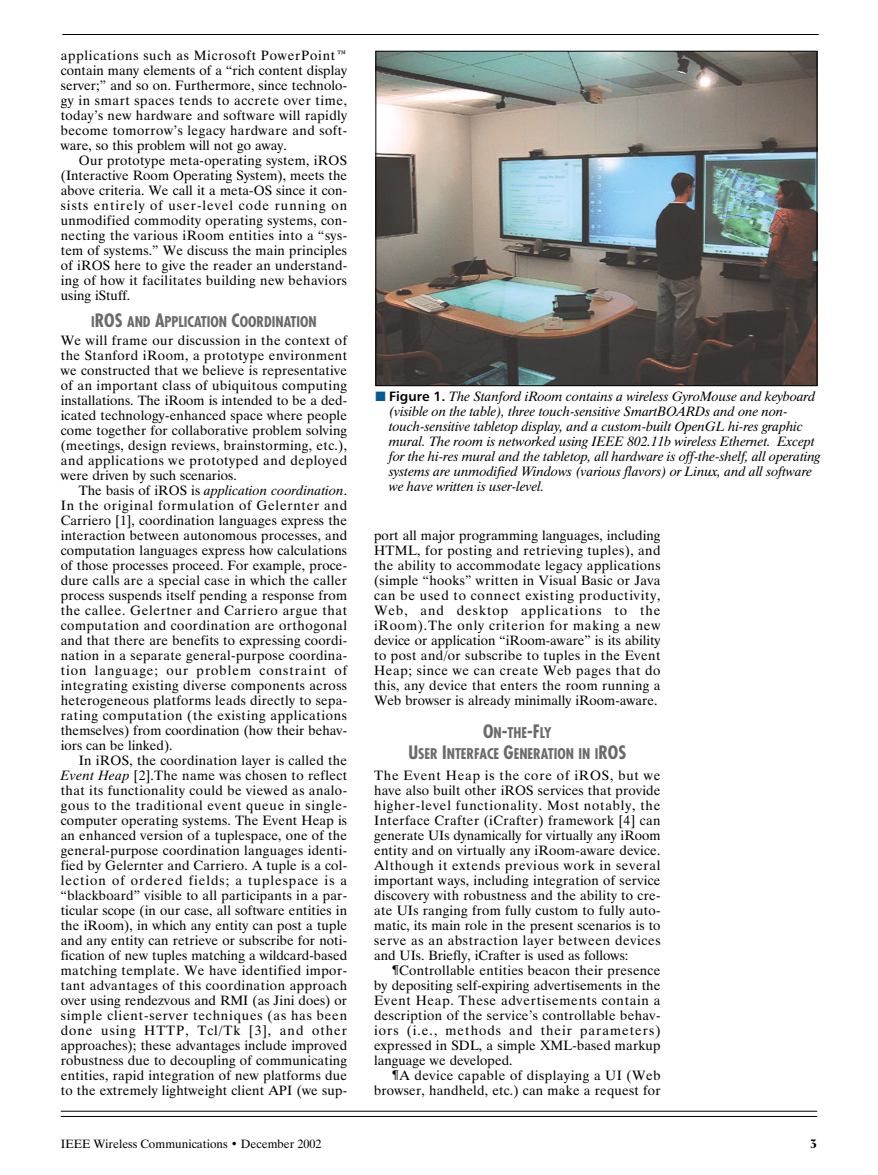
<style>
.page{position:relative;width:878px;height:1175px;background:#fff}
.page>*{position:absolute;margin:0;border:0;box-sizing:border-box;transform-origin:0 0}
.t1{font:700 condensed 14.4px/21px "Futura";color:#6a6a6a;text-align:center}
.t2{font:13.5px/15px "Dutch 801 BT";letter-spacing:.01em;color:#000;text-align:justify}
.t3{font:italic 13.5px/15px "Dutch 801 BT";color:#000}
.t4{font:12px "Dutch 801 BT";color:#000}
.t5{font:700 12px "Christiana";color:#000}
.s1{font-size:18px}
.s2{font-style:italic}
.s3{color:#005a95}
.s4{font-family:"Humanist 777 BT Bold B";font-style:normal}
</style>
<div class="page">
<hr style="left:62px;top:34px;width:756px;height:1px;background:#000">
<hr style="left:61px;top:1116px;width:756px;height:1px;background:#000">
<hr style="left:61px;top:1110px;width:756px;height:1px;background:#000">
<img style="left:377px;top:53px;width:438px;height:331px">
<div style="left:375px;top:51px;width:442px;height:335px;border:1px solid #000"></div>
<p class="t2" style="left:61px;top:49px;width:288px">applications such as Microsoft PowerPoint™ contain many elements of a “rich content display server;” and so on. Furthermore, since technolo&shy;gy in smart spaces tends to accrete over time, today’s new hardware and software will rapidly become tomorrow’s legacy hardware and soft&shy;ware, so this problem will not go away.</p>
<p class="t2" style="left:61px;top:154px;width:288px;text-indent:18px">Our prototype meta-operating system, iROS (Interactive Room Operating System), meets the above criteria. We call it a meta-OS since it con&shy;sists entirely of user-level code running on unmodified commodity operating systems, con&shy;necting the various iRoom entities into a “sys&shy;tem of systems.” We discuss the main principles of iROS here to give the reader an understand&shy;ing of how it facilitates building new behaviors using iStuff.</p>
<p class="t1" style="left:91px;top:312px;width:227px">I<span class="s1">ROS</span> AND <span class="s1">A</span>PPLICATION <span class="s1">C</span>OORDINATION</p>
<p class="t2" style="left:61px;top:334px;width:288px">We will frame our discussion in the context of the Stanford iRoom, a prototype environment we constructed that we believe is representative of an important class of ubiquitous computing installations. The iRoom is intended to be a ded&shy;icated technology-enhanced space where people come together for collaborative problem solving (meetings, design reviews, brainstorming, etc.), and applications we prototyped and deployed were driven by such scenarios.</p>
<p class="t2" style="left:61px;top:484px;width:288px;text-indent:18px">The basis of iROS is <span class="s2">application coordination</span>.<br>In the original formulation of Gelernter and Carriero [1], coordination languages express the interaction between autonomous processes, and computation languages express how calculations of those processes proceed. For example, proce&shy;dure calls are a special case in which the caller process suspends itself pending a response from the callee. Gelertner and Carriero argue that computation and coordination are orthogonal and that there are benefits to expressing coordi&shy;nation in a separate general-purpose coordina&shy;tion language; our problem constraint of integrating existing diverse components across heterogeneous platforms leads directly to sepa&shy;rating computation (the existing applications themselves) from coordination (how their behav&shy;iors can be linked).</p>
<p class="t2" style="left:61px;top:754px;width:288px;text-indent:18px">In iROS, the coordination layer is called the <span class="s2">Event Heap</span> [2].The name was chosen to reflect that its functionality could be viewed as analo&shy;gous to the traditional event queue in single&shy;computer operating systems. The Event Heap is an enhanced version of a tuplespace, one of the general-purpose coordination languages identi&shy;fied by Gelernter and Carriero. A tuple is a col&shy;lection of ordered fields; a tuplespace is a “blackboard” visible to all participants in a par&shy;ticular scope (in our case, all software entities in the iRoom), in which any entity can post a tuple and any entity can retrieve or subscribe for noti&shy;fication of new tuples matching a wildcard-based matching template. We have identified impor&shy;tant advantages of this coordination approach over using rendezvous and RMI (as Jini does) or simple client-server techniques (as has been done using HTTP, Tcl/Tk [3], and other approaches); these advantages include improved robustness due to decoupling of communicating entities, rapid integration of new platforms due to the extremely lightweight client API (we sup-</p>
<p class="t3" style="left:389px;top:390px;width:433px;text-indent:-14px"><span class="s3">■</span> <span class="s4">Figure 1.</span> The Stanford iRoom contains a wireless GyroMouse and keyboard (visible on the table), three touch-sensitive SmartBOARDs and one non&shy;touch-sensitive tabletop display, and a custom-built OpenGL hi-res graphic mural. The room is networked using IEEE 802.11b wireless Ethernet. Except for the hi-res mural and the tabletop, all hardware is off-the-shelf, all operating systems are unmodified Windows (various flavors) or Linux, and all software we have written is user-level.</p>
<p class="t2" style="left:374px;top:529px;width:288px">port all major programming languages, including HTML, for posting and retrieving tuples), and the ability to accommodate legacy applications (simple “hooks” written in Visual Basic or Java can be used to connect existing productivity, Web, and desktop applications to the iRoom).The only criterion for making a new device or application “iRoom-aware” is its ability to post and/or subscribe to tuples in the Event Heap; since we can create Web pages that do this, any device that enters the room running a Web browser is already minimally iRoom-aware.</p>
<p class="t1" style="left:408px;top:723px;width:219px"><span class="s1">O</span>N<span class="s1">-</span>THE<span class="s1">-F</span>LY<br><span class="s1">U</span>SER <span class="s1">I</span>NTERFACE <span class="s1">G</span>ENERATION IN I<span class="s1">ROS</span></p>
<p class="t2" style="left:374px;top:769px;width:288px">The Event Heap is the core of iROS, but we have also built other iROS services that provide higher-level functionality. Most notably, the Interface Crafter (iCrafter) framework [4] can generate UIs dynamically for virtually any iRoom entity and on virtually any iRoom-aware device.<br>Although it extends previous work in several important ways, including integration of service discovery with robustness and the ability to cre&shy;ate UIs ranging from fully custom to fully auto&shy;matic, its main role in the present scenarios is to serve as an abstraction layer between devices and UIs. Briefly, iCrafter is used as follows:</p>
<p class="t2" style="left:374px;top:964px;width:288px;text-indent:18px">¶Controllable entities beacon their presence by depositing self-expiring advertisements in the Event Heap. These advertisements contain a description of the service’s controllable behav&shy;iors (i.e., methods and their parameters) expressed in SDL, a simple XML-based markup language we developed.</p>
<p class="t2" style="left:374px;top:1069px;width:288px;text-align:right">¶A device capable of displaying a UI (Web browser, handheld, etc.) can make a request for</p>
<p class="t4" style="left:61px;top:1139px;width:262px">IEEE Wireless Communications • December 2002</p>
<p class="t5" style="left:810px;top:1138px;width:8px">3</p>
</div>
